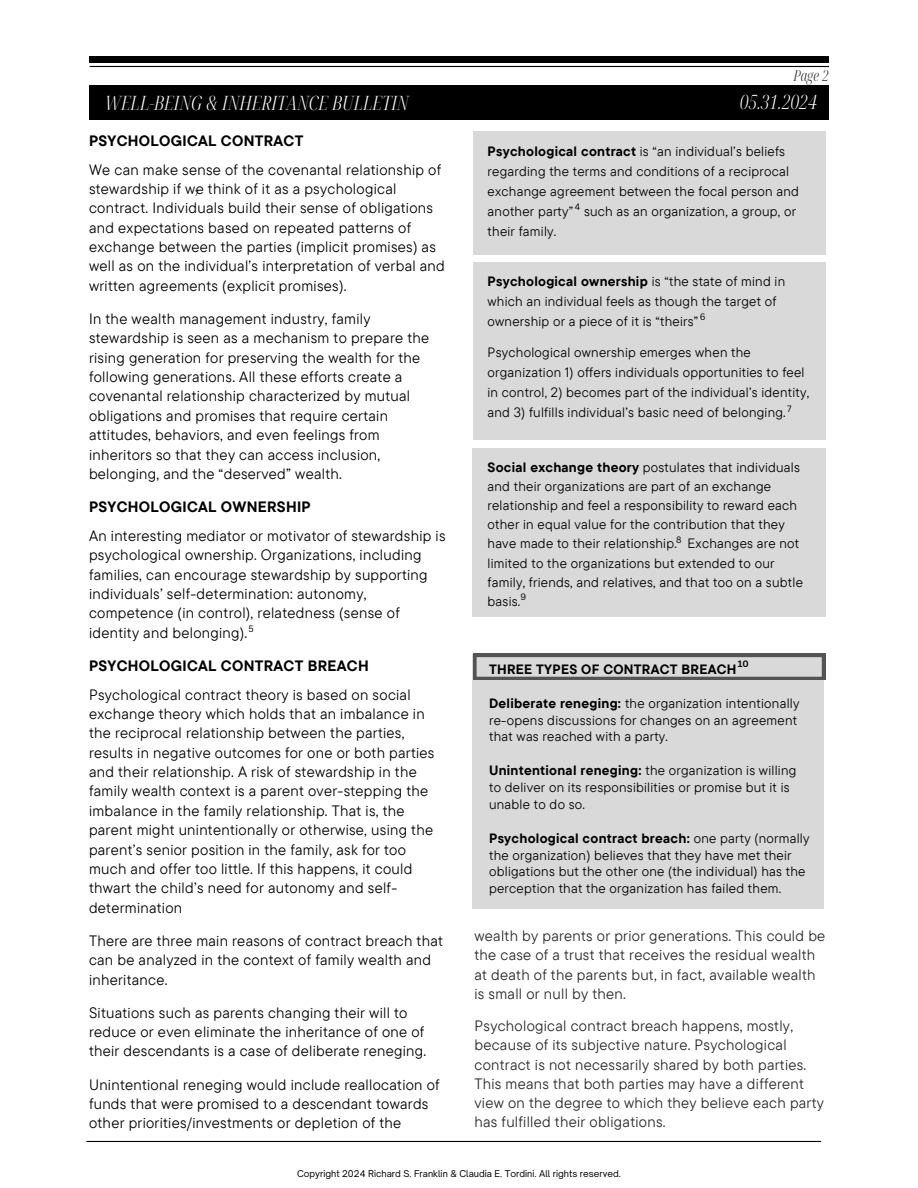
<style>
.page{position:relative;width:918px;height:1188px;background:#fff}
.page>*{position:absolute;margin:0;border:0;box-sizing:border-box;transform-origin:0 0}
.t1{font:italic 300 extra-condensed 19.8px "Noto Serif Display";color:#fff}
.t2{font:15px/19.4px "TT Commons Pro";letter-spacing:.02em;color:#000}
.t3{font:15px/19.2px "TT Commons Pro";letter-spacing:.02em;color:#292828}
.t4{font:700 15px "TT Commons Pro";letter-spacing:.02em;color:#000}
.t5{font:italic 300 extra-condensed 15px "Noto Serif Display";color:#292828}
.t6{font:13.5px/20px "TT Commons Pro";letter-spacing:.02em;color:#000}
.t7{font:700 13.5px "TT Commons Pro";letter-spacing:.02em;color:#000}
.t8{font:9px "Open Sauce One";color:#000}
.t9{font:9px "Canva Sans";color:#000}
.t10{font:700 9px "Canva Sans";color:#000}
.t11{font:7.5px "Canva Sans";color:#000}
.s1{font-weight:700}
</style>
<div class="page">
<hr style="left:86px;top:1141px;width:735px;height:1px;background:#000">
<hr style="left:90px;top:66px;width:739px;height:1px;background:#000">
<div style="left:89px;top:56px;width:740px;height:6px;background:#000"></div>
<div style="left:89px;top:86px;width:740px;height:34px;background:#000"></div>
<div style="left:473px;top:654px;width:351px;height:255px;background:#d9d9d9"></div>
<svg style="left:473px;top:654px;width:352px;height:26px"></svg>
<div style="left:473px;top:132px;width:353px;height:123px;background:#d9d9d9"></div>
<div style="left:473px;top:263px;width:353px;height:177px;background:#d9d9d9"></div>
<div style="left:473px;top:448px;width:353px;height:169px;background:#d9d9d9"></div>
<h4 class="t5" style="left:794px;top:64px;width:37px">Page 2</h4>
<h4 class="t1" style="left:105px;top:89px;width:305px">WELL-BEING &amp; INHERITANCE BULLETIN</h4>
<h4 class="t1" style="left:740px;top:88px;width:78px">05.31.2024</h4>
<h4 class="t4" style="left:89px;top:131px;width:216px">PSYCHOLOGICAL CONTRACT</h4>
<h1 class="t2" style="left:89px;top:159px;width:357px">We can make sense of the covenantal relationship of stewardship if we think of it as a psychological contract. Individuals build their sense of obligations and expectations based on repeated patterns of exchange between the parties (implicit promises) as well as on the individual’s interpretation of verbal and written agreements (explicit promises).</h1>
<h2 class="t2" style="left:89px;top:309px;width:342px">In the wealth management industry, family stewardship is seen as a mechanism to prepare the rising generation for preserving the wealth for the following generations. All these efforts create a covenantal relationship characterized by mutual obligations and promises that require certain attitudes, behaviors, and even feelings from inheritors so that they can access inclusion, belonging, and the “deserved” wealth.</h2>
<h3 class="t4" style="left:89px;top:497px;width:223px">PSYCHOLOGICAL OWNERSHIP</h3>
<h4 class="t2" style="left:89px;top:526px;width:358px">An interesting mediator or motivator of stewardship is psychological ownership. Organizations, including families, can encourage stewardship by supporting individuals’ self-determination: autonomy, competence (in control), relatedness (sense of identity and belonging).</h4>
<h4 class="t4" style="left:89px;top:656px;width:281px">PSYCHOLOGICAL CONTRACT BREACH</h4>
<h3 class="t2" style="left:89px;top:684px;width:347px">Psychological contract theory is based on social exchange theory which holds that an imbalance in the reciprocal relationship between the parties, results in negative outcomes for one or both parties and their relationship. A risk of stewardship in the family wealth context is a parent over-stepping the imbalance in the family relationship. That is, the parent might unintentionally or otherwise, using the parent’s senior position in the family, ask for too much and offer too little. If this happens, it could thwart the child’s need for autonomy and self&shy;determination</h3>
<h4 class="t2" style="left:89px;top:931px;width:355px">There are three main reasons of contract breach that can be analyzed in the context of family wealth and inheritance.</h4>
<h3 class="t2" style="left:89px;top:1002px;width:339px">Situations such as parents changing their will to reduce or even eliminate the inheritance of one of their descendants is a case of deliberate reneging.</h3>
<h4 class="t2" style="left:89px;top:1074px;width:352px">Unintentional reneging would include reallocation of funds that were promised to a descendant towards other priorities/investments or depletion of the</h4>
<p class="t11" style="left:195px;top:188px;width:5px">7</p>
<h4 class="t9" style="left:248px;top:623px;width:7px">5</h4>
<h4 class="t6" style="left:488px;top:141px;width:313px"><span class="s1">Psychological contract</span> is “an individual’s beliefs regarding the terms and conditions of a reciprocal exchange agreement between the focal person and another party” such as an organization, a group, or their family.</h4>
<h3 class="t9" style="left:575px;top:200px;width:7px">4</h3>
<p class="t6" style="left:488px;top:271px;width:299px"><span class="s1">Psychological ownership</span> is “the state of mind in which an individual feels as though the target of ownership or a piece of it is “theirs”</p>
<h4 class="t6" style="left:488px;top:342px;width:323px">Psychological ownership emerges when the organization 1) offers individuals opportunities to feel in control, 2) becomes part of the individual’s identity, and 3) fulfills individual’s basic need of belonging.</h4>
<h4 class="t9" style="left:700px;top:310px;width:7px">6</h4>
<h4 class="t9" style="left:787px;top:402px;width:6px">7</h4>
<p class="t6" style="left:488px;top:457px;width:317px;line-height:19.2px"><span class="s1">Social exchange theory</span> postulates that individuals and their organizations are part of an exchange relationship and feel a responsibility to reward each other in equal value for the contribution that they have made to their relationship. Exchanges are not limited to the organizations but extended to our family, friends, and relatives, and that too on a subtle basis.</p>
<h4 class="t9" style="left:676px;top:533px;width:7px">8</h4>
<h4 class="t9" style="left:521px;top:590px;width:7px">9</h4>
<p class="t10" style="left:738px;top:657px;width:13px">10</p>
<p class="t7" style="left:489px;top:660px;width:249px">THREE TYPES OF CONTRACT BREACH</p>
<h4 class="t6" style="left:489px;top:694px;width:312px;line-height:16.8px"><span class="s1">Deliberate reneging:</span> the organization intentionally re-opens discussions for changes on an agreement that was reached with a party.</h4>
<p class="t6" style="left:489px;top:762px;width:309px;line-height:16.8px"><span class="s1">Unintentional reneging:</span> the organization is willing to deliver on its responsibilities or promise but it is unable to do so.</p>
<h4 class="t6" style="left:489px;top:829px;width:322px;line-height:16.8px"><span class="s1">Psychological contract breach:</span> one party (normally the organization) believes that they have met their obligations but the other one (the individual) has the perception that the organization has failed them.</h4>
<p class="t3" style="left:475px;top:926px;width:352px">wealth by parents or prior generations. This could be the case of a trust that receives the residual wealth at death of the parents but, in fact, available wealth is small or null by then.</p>
<p class="t3" style="left:475px;top:1016px;width:351px">Psychological contract breach happens, mostly, because of its subjective nature. Psychological contract is not necessarily shared by both parties.<br>This means that both parties may have a different view on the degree to which they believe each party has fulfilled their obligations.</p>
<p class="t8" style="left:297px;top:1168px;width:325px">Copyright 2024 Richard S. Franklin &amp; Claudia E. Tordini. All rights reserved.</p>
</div>
